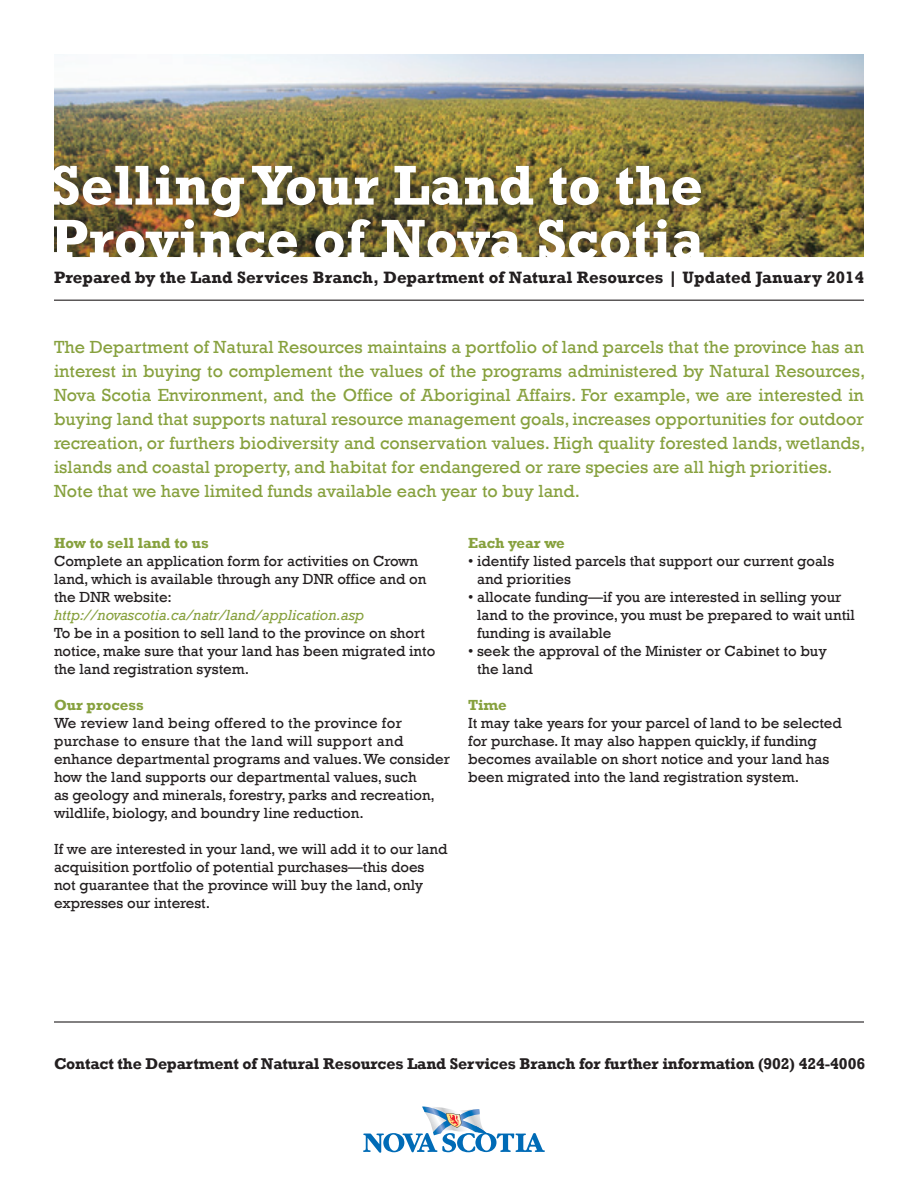
<style>
.page{position:relative;width:918px;height:1188px;background:#fff}
.page>*{position:absolute;margin:0;border:0;box-sizing:border-box;transform-origin:0 0}
.t1{font:700 57px/54px "Rockwell";color:#fff}
.t2{font:18px/24px "Rockwell";color:#87a13e;text-align:justify}
.t3{font:700 16.8px "Rockwell";letter-spacing:.005em;color:#231f20}
.t4{font:700 15.9px "Rockwell";letter-spacing:-.01em;color:#231f20}
.t5{font:15px/18px "Rockwell";color:#231f20}
.t6{font:700 15px "Rockwell";color:#87a13e}
.s1{font-style:italic;color:#87a13e}
</style>
<div class="page">
<img style="left:54px;top:54px;width:810px;height:203px">
<svg style="left:363px;top:1107px;width:182px;height:46px"></svg>
<hr style="left:54px;top:300px;width:810px;height:1px;background:#231f20">
<hr style="left:54px;top:1021px;width:810px;height:2px;background:#231f20">
<p class="t1" style="left:50px;top:159px;width:656px">Selling Your Land to the<br>Province of Nova Scotia</p>
<p class="t3" style="left:54px;top:267px;width:812px">Prepared by the Land Services Branch, Department of Natural Resources | Updated January 2014</p>
<p class="t2" style="left:54px;top:335px;width:813px">The Department of Natural Resources maintains a portfolio of land parcels that the province has an interest in buying to complement the values of the programs administered by Natural Resources, Nova Scotia Environment, and the Office of Aboriginal Affairs. For example, we are interested in buying land that supports natural resource management goals, increases opportunities for outdoor recreation, or furthers biodiversity and conservation values. High quality forested lands, wetlands, islands and coastal property, and habitat for endangered or rare species are all high priorities.</p>
<p class="t2" style="left:54px;top:479px;width:528px">Note that we have limited funds available each year to buy land.</p>
<p class="t6" style="left:54px;top:534px;width:156px">How to sell land to us</p>
<p class="t5" style="left:54px;top:552px;width:374px">Complete an application form for activities on Crown land, which is available through any DNR office and on the DNR website: <span class="s1">http://novascotia.ca/natr/land/application.asp</span></p>
<p class="t5" style="left:54px;top:624px;width:383px">To be in a position to sell land to the province on short notice, make sure that your land has been migrated into the land registration system.</p>
<p class="t6" style="left:54px;top:696px;width:91px">Our process</p>
<p class="t5" style="left:54px;top:714px;width:397px">We review land being offered to the province for purchase to ensure that the land will support and enhance departmental programs and values. We consider how the land supports our departmental values, such<br>as geology and minerals, forestry, parks and recreation, wildlife, biology, and boundry line reduction.</p>
<p class="t5" style="left:54px;top:840px;width:395px">If we are interested in your land, we will add it to our land acquisition portfolio of potential purchases—this does not guarantee that the province will buy the land, only expresses our interest.</p>
<p class="t6" style="left:468px;top:534px;width:98px">Each year we</p>
<p class="t5" style="left:477px;top:552px;width:359px;text-indent:-9px">• identify listed parcels that support our current goals and priorities</p>
<p class="t5" style="left:477px;top:588px;width:379px;text-indent:-9px">• allocate funding—if you are interested in selling your land to the province, you must be prepared to wait until funding is available</p>
<p class="t5" style="left:477px;top:642px;width:351px;text-indent:-9px">• seek the approval of the Minister or Cabinet to buy the land</p>
<p class="t6" style="left:468px;top:696px;width:40px">Time</p>
<p class="t5" style="left:468px;top:714px;width:375px">It may take years for your parcel of land to be selected for purchase. It may also happen quickly, if funding becomes available on short notice and your land has been migrated into the land registration system.</p>
<p class="t4" style="left:54px;top:1054px;width:813px">Contact the Department of Natural Resources Land Services Branch for further information (902) 424-4006</p>
</div>
